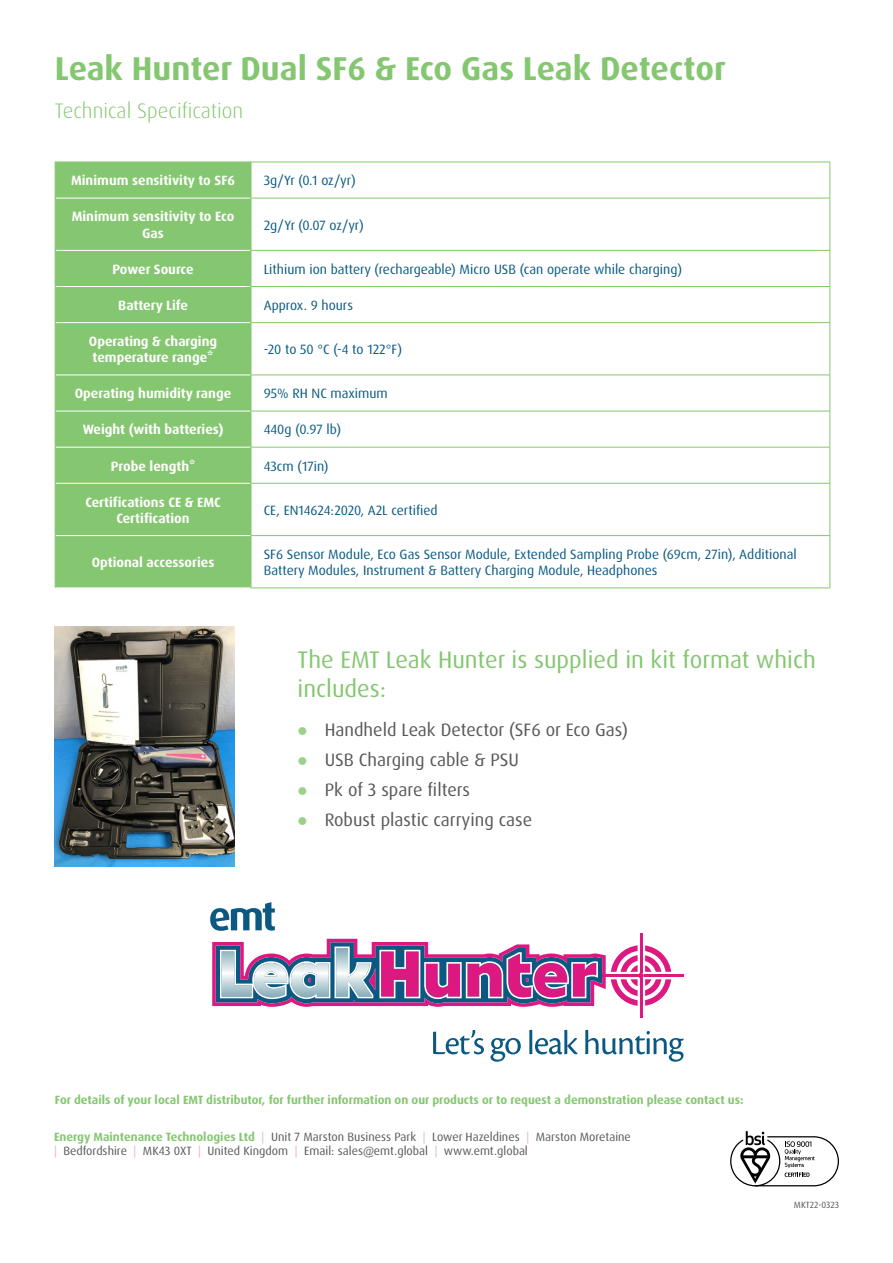
<style>
.page{position:relative;width:893px;height:1263px;background:#fff}
.page>*{position:absolute;margin:0;border:0;box-sizing:border-box;transform-origin:0 0}
.t1{font:700 33px "Dax Pro";color:#85c770}
.t2{font:24px/28.8px "Dax Pro";color:#85c770}
.t3{font:300 21px "Dax Pro";color:#85c770}
.t4{font:18px/30.2px "Dax Pro";color:#58595b}
.t5{font:13.5px/16.2px "Dax Pro";color:#0b5a82}
.t6{font:700 13.5px/16.2px "Dax Pro";color:#fff;text-align:center}
.t7{font:12px/14.4px "Dax Pro";color:#58595b}
.t8{font:700 12px "Dax Pro";color:#85c770}
.t9{font:9px "Dax Pro";color:#58595b}
.s1{font-weight:700;color:#85c770}
.s2{color:#eeadcb}
</style>
<div class="page">
<div style="left:56px;top:163px;width:195px;height:424px;background:#85c770"></div>
<svg style="left:252px;top:197px;width:577px;height:340px"></svg>
<hr style="left:56px;top:198px;width:195px;height:1px;background:#fff">
<hr style="left:56px;top:250px;width:195px;height:1px;background:#fff">
<hr style="left:56px;top:286px;width:195px;height:1px;background:#fff">
<hr style="left:56px;top:322px;width:195px;height:1px;background:#fff">
<hr style="left:56px;top:375px;width:195px;height:1px;background:#fff">
<hr style="left:56px;top:411px;width:195px;height:1px;background:#fff">
<hr style="left:56px;top:447px;width:195px;height:1px;background:#fff">
<hr style="left:56px;top:483px;width:195px;height:1px;background:#fff">
<hr style="left:56px;top:535px;width:195px;height:1px;background:#fff">
<hr style="left:251px;top:162px;width:579px;height:1px;background:#85c770">
<hr style="left:829px;top:162px;width:1px;height:36px;background:#85c770">
<hr style="left:251px;top:198px;width:579px;height:1px;background:#85c770">
<hr style="left:829px;top:198px;width:1px;height:52px;background:#85c770">
<hr style="left:251px;top:250px;width:579px;height:1px;background:#85c770">
<hr style="left:829px;top:251px;width:1px;height:35px;background:#85c770">
<hr style="left:251px;top:286px;width:579px;height:1px;background:#85c770">
<hr style="left:829px;top:287px;width:1px;height:35px;background:#85c770">
<hr style="left:251px;top:322px;width:579px;height:1px;background:#85c770">
<hr style="left:829px;top:323px;width:1px;height:52px;background:#85c770">
<hr style="left:251px;top:375px;width:579px;height:1px;background:#85c770">
<hr style="left:829px;top:375px;width:1px;height:36px;background:#85c770">
<hr style="left:251px;top:411px;width:579px;height:1px;background:#85c770">
<hr style="left:829px;top:411px;width:1px;height:36px;background:#85c770">
<hr style="left:251px;top:447px;width:579px;height:1px;background:#85c770">
<hr style="left:829px;top:447px;width:1px;height:36px;background:#85c770">
<hr style="left:251px;top:483px;width:579px;height:1px;background:#85c770">
<hr style="left:829px;top:484px;width:1px;height:51px;background:#85c770">
<hr style="left:251px;top:535px;width:579px;height:1px;background:#85c770">
<hr style="left:829px;top:536px;width:1px;height:51px;background:#85c770">
<hr style="left:251px;top:587px;width:579px;height:1px;background:#85c770">
<hr style="left:55px;top:162px;width:196px;height:1px;background:#85c770">
<hr style="left:55px;top:162px;width:1px;height:36px;background:#85c770">
<hr style="left:251px;top:162px;width:1px;height:36px;background:#85c770">
<hr style="left:55px;top:198px;width:1px;height:52px;background:#85c770">
<hr style="left:251px;top:198px;width:1px;height:52px;background:#85c770">
<hr style="left:55px;top:250px;width:1px;height:36px;background:#85c770">
<hr style="left:251px;top:251px;width:1px;height:35px;background:#85c770">
<hr style="left:55px;top:286px;width:1px;height:37px;background:#85c770">
<hr style="left:251px;top:287px;width:1px;height:35px;background:#85c770">
<hr style="left:55px;top:323px;width:1px;height:52px;background:#85c770">
<hr style="left:251px;top:323px;width:1px;height:52px;background:#85c770">
<hr style="left:55px;top:375px;width:1px;height:36px;background:#85c770">
<hr style="left:251px;top:375px;width:1px;height:36px;background:#85c770">
<hr style="left:55px;top:411px;width:1px;height:36px;background:#85c770">
<hr style="left:251px;top:411px;width:1px;height:36px;background:#85c770">
<hr style="left:55px;top:447px;width:1px;height:36px;background:#85c770">
<hr style="left:251px;top:447px;width:1px;height:36px;background:#85c770">
<hr style="left:55px;top:483px;width:1px;height:53px;background:#85c770">
<hr style="left:251px;top:484px;width:1px;height:51px;background:#85c770">
<hr style="left:55px;top:536px;width:1px;height:51px;background:#85c770">
<hr style="left:251px;top:536px;width:1px;height:51px;background:#85c770">
<svg style="left:730px;top:1131px;width:109px;height:55px"></svg>
<img style="left:55px;top:627px;width:180px;height:239px">
<hr style="left:640px;top:934px;width:2px;height:39px;background:#dd1981">
<hr style="left:644px;top:974px;width:39px;height:3px;background:#dd1981">
<hr style="left:640px;top:978px;width:2px;height:39px;background:#dd1981">
<svg style="left:212px;top:939px;width:459px;height:68px"></svg>
<svg style="left:210px;top:902px;width:65px;height:29px"></svg>
<svg style="left:433px;top:1030px;width:51px;height:24px"></svg>
<svg style="left:490px;top:1038px;width:31px;height:24px"></svg>
<svg style="left:529px;top:1030px;width:49px;height:24px"></svg>
<svg style="left:585px;top:1030px;width:99px;height:32px"></svg>
<h1 class="t1" style="left:55px;top:47px;width:673px">Leak Hunter Dual SF6 &amp; Eco Gas Leak Detector</h1>
<h3 class="t3" style="left:55px;top:97px;width:190px">Technical Specification</h3>
<p class="t6" style="left:71px;top:173px;width:165px">Minimum sensitivity to SF6</p>
<p class="t5" style="left:264px;top:173px;width:93px">3g/Yr (0.1 oz/yr)</p>
<p class="t6" style="left:72px;top:209px;width:164px">Minimum sensitivity to Eco<br>Gas</p>
<p class="t5" style="left:264px;top:217px;width:102px">2g/Yr (0.07 oz/yr)</p>
<p class="t6" style="left:112px;top:261px;width:83px">Power Source</p>
<p class="t5" style="left:264px;top:261px;width:420px">Lithium ion battery (rechargeable) Micro USB (can operate while charging)</p>
<p class="t6" style="left:118px;top:297px;width:71px">Battery Life</p>
<p class="t5" style="left:264px;top:297px;width:91px">Approx. 9 hours</p>
<p class="t6" style="left:89px;top:333px;width:130px;text-align:left">Operating &amp; charging temperature range*</p>
<p class="t5" style="left:264px;top:341px;width:140px">-20 to 50 °C (-4 to 122°F)</p>
<p class="t6" style="left:75px;top:386px;width:158px">Operating humidity range</p>
<p class="t5" style="left:264px;top:386px;width:125px">95% RH NC maximum</p>
<p class="t6" style="left:83px;top:422px;width:142px">Weight (with batteries)</p>
<p class="t5" style="left:264px;top:422px;width:79px">440g (0.97 lb)</p>
<p class="t6" style="left:111px;top:458px;width:86px">Probe length*</p>
<p class="t5" style="left:264px;top:458px;width:66px">43cm (17in)</p>
<p class="t6" style="left:85px;top:494px;width:137px">Certifications CE &amp; EMC<br>Certification</p>
<p class="t5" style="left:264px;top:502px;width:175px">CE, EN14624:2020, A2L certified</p>
<p class="t6" style="left:92px;top:554px;width:124px">Optional accessories</p>
<p class="t5" style="left:264px;top:546px;width:534px">SF6 Sensor Module, Eco Gas Sensor Module, Extended Sampling Probe (69cm, 27in), Additional<br>Battery Modules, Instrument &amp; Battery Charging Module, Headphones</p>
<h2 class="t2" style="left:298px;top:645px;width:520px">The EMT Leak Hunter is supplied in kit format which includes:</h2>
<h3 class="t4" style="left:325px;top:714px;width:305px">Handheld Leak Detector (SF6 or Eco Gas)<br>USB Charging cable &amp; PSU<br>Pk of 3 spare filters<br>Robust plastic carrying case</h3>
<p class="t8" style="left:55px;top:1092px;width:690px">For details of your local EMT distributor, for further information on our products or to request a demonstration please contact us:</p>
<p class="t7" style="left:54px;top:1129px;width:578px"><span class="s1">Energy Maintenance Technologies Ltd</span> <span class="s2">|</span> Unit 7 Marston Business Park <span class="s2">|</span> Lower Hazeldines <span class="s2">|</span> Marston Moretaine <span class="s2">|</span> Bedfordshire <span class="s2">|</span> MK43 0XT <span class="s2">|</span> United Kingdom <span class="s2">|</span> Email: sales@emt.global <span class="s2">|</span> www.emt.global</p>
<p class="t9" style="left:794px;top:1199px;width:46px">MKT22-0323</p>
</div>
